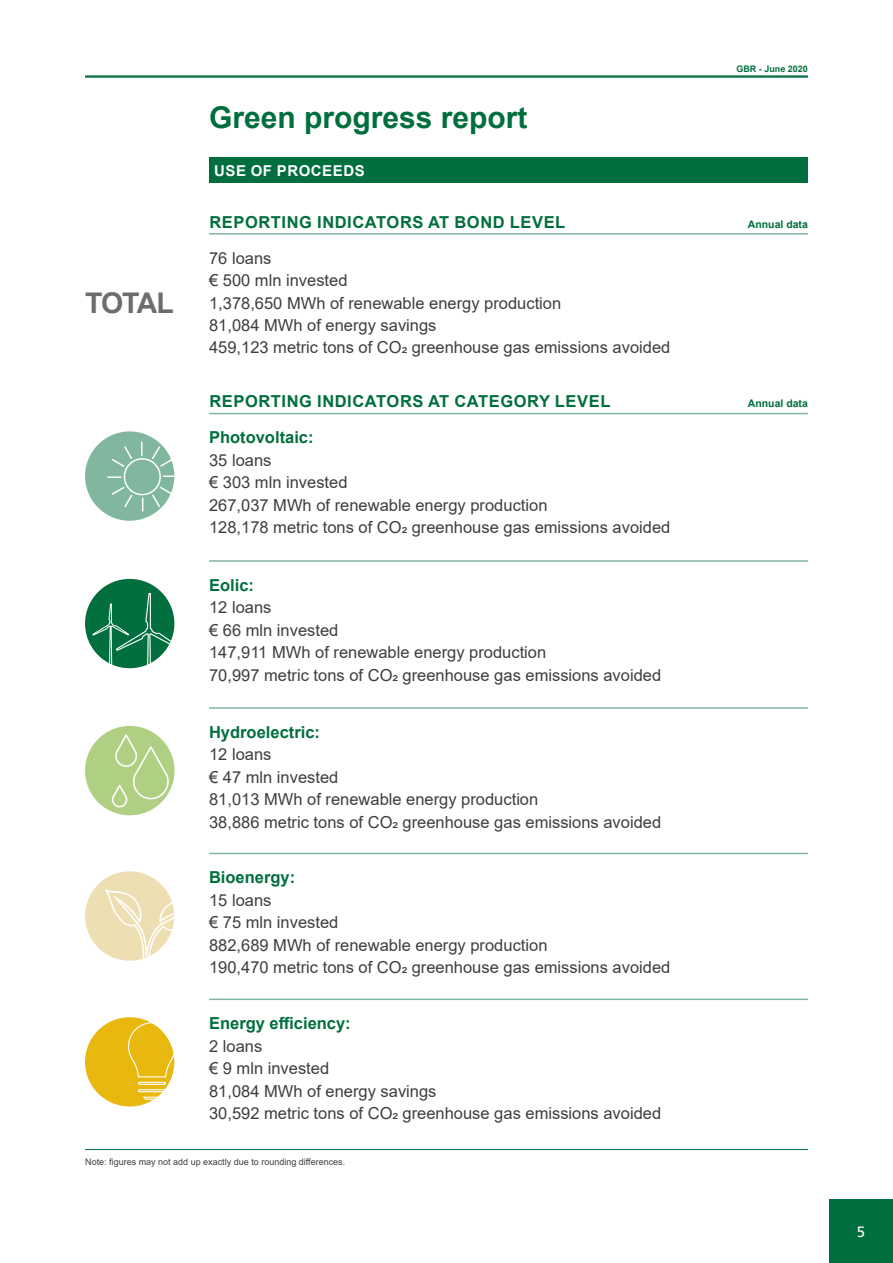
<style>
.page{position:relative;width:893px;height:1263px;background:#fff}
.page>*{position:absolute;margin:0;border:0;box-sizing:border-box;transform-origin:0 0}
.t1{font:700 30px "Arial";color:#006f3d}
.t2{font:700 28.5px "Arial";letter-spacing:-.04em;color:#6c6d70}
.t3{font:16.5px/22.5px "Arial";color:#3e3e3f}
.t4{font:700 16.5px "Arial";letter-spacing:.035em;color:#006f3d}
.t5{font:700 16.5px "Arial";color:#006f3d}
.t6{font:700 15px "Arial";letter-spacing:.035em;color:#fff}
.t7{font:15px "Frutiger LT Std";color:#fff}
.t8{font:700 10.5px "Arial";color:#006f3d}
.t9{font:9px "Arial";color:#3e3e3f}
.t10{font:700 9px "Arial";color:#006f3d}
</style>
<div class="page">
<div style="left:829px;top:1199px;width:64px;height:64px;background:#006f3d"></div>
<hr style="left:85px;top:75px;width:723px;height:3px;background:#006f3d">
<div style="left:209px;top:157px;width:599px;height:26px;background:#006f3d"></div>
<hr style="left:209px;top:233px;width:599px;height:2px;background:#006f3d">
<hr style="left:209px;top:413px;width:599px;height:1px;background:#006f3d">
<hr style="left:209px;top:707px;width:599px;height:2px;background:#006f3d">
<hr style="left:209px;top:853px;width:599px;height:1px;background:#006f3d">
<hr style="left:209px;top:998px;width:599px;height:2px;background:#006f3d">
<hr style="left:209px;top:560px;width:599px;height:2px;background:#006f3d">
<div style="left:85px;top:431px;width:89px;height:90px;background:#80b79e;border-radius:50%"></div>
<svg style="left:107px;top:440px;width:68px;height:73px"></svg>
<div style="left:85px;top:726px;width:89px;height:89px;background:#afcf83;border-radius:50%"></div>
<svg style="left:111px;top:732px;width:59px;height:76px"></svg>
<div style="left:85px;top:871px;width:89px;height:90px;background:#eedfb2;border-radius:50%"></div>
<svg style="left:102px;top:886px;width:73px;height:75px"></svg>
<div style="left:85px;top:1017px;width:89px;height:89px;background:#e8b80e;border-radius:50%"></div>
<svg style="left:128px;top:1022px;width:47px;height:78px"></svg>
<div style="left:85px;top:579px;width:89px;height:89px;background:#006f3d;border-radius:50%"></div>
<svg style="left:92px;top:592px;width:83px;height:77px"></svg>
<hr style="left:85px;top:1149px;width:723px;height:1px;background:#006f3d">
<h1 class="t1" style="left:209px;top:96px;width:320px">Green progress report</h1>
<p class="t6" style="left:214px;top:160px;width:152px">USE OF PROCEEDS</p>
<p class="t10" style="left:736px;top:62px;width:73px">GBR - June 2020</p>
<h2 class="t2" style="left:85px;top:283px;width:90px">TOTAL</h2>
<p class="t4" style="left:209px;top:210px;width:357px">REPORTING INDICATORS AT BOND LEVEL</p>
<p class="t8" style="left:748px;top:216px;width:62px">Annual data</p>
<p class="t3" style="left:209px;top:246px;width:463px">76 loans<br>€ 500 mln invested<br>1,378,650 MWh of renewable energy production<br>81,084 MWh of energy savings<br>459,123 metric tons of CO2 greenhouse gas emissions avoided</p>
<p class="t4" style="left:209px;top:390px;width:403px">REPORTING INDICATORS AT CATEGORY LEVEL</p>
<p class="t8" style="left:748px;top:396px;width:62px">Annual data</p>
<p class="t5" style="left:209px;top:426px;width:106px">Photovoltaic:</p>
<p class="t3" style="left:209px;top:449px;width:463px">35 loans<br>€ 303 mln invested<br>267,037 MWh of renewable energy production<br>128,178 metric tons of CO2 greenhouse gas emissions avoided</p>
<p class="t5" style="left:209px;top:573px;width:46px">Eolic:</p>
<p class="t3" style="left:209px;top:596px;width:454px">12 loans<br>€ 66 mln invested<br>147,911 MWh of renewable energy production<br>70,997 metric tons of CO2 greenhouse gas emissions avoided</p>
<p class="t5" style="left:209px;top:720px;width:112px">Hydroelectric:</p>
<p class="t3" style="left:209px;top:743px;width:454px">12 loans<br>€ 47 mln invested<br>81,013 MWh of renewable energy production<br>38,886 metric tons of CO2 greenhouse gas emissions avoided</p>
<p class="t5" style="left:209px;top:866px;width:88px">Bioenergy:</p>
<p class="t3" style="left:209px;top:888px;width:463px">15 loans<br>€ 75 mln invested<br>882,689 MWh of renewable energy production<br>190,470 metric tons of CO2 greenhouse gas emissions avoided</p>
<p class="t5" style="left:209px;top:1012px;width:143px">Energy efficiency:</p>
<p class="t3" style="left:209px;top:1034px;width:454px">2 loans<br>€ 9 mln invested<br>81,084 MWh of energy savings<br>30,592 metric tons of CO2 greenhouse gas emissions avoided</p>
<p class="t9" style="left:85px;top:1155px;width:261px">Note: figures may not add up exactly due to rounding differences.</p>
<p class="t7" style="left:857px;top:1223px;width:10px">5</p>
</div>
